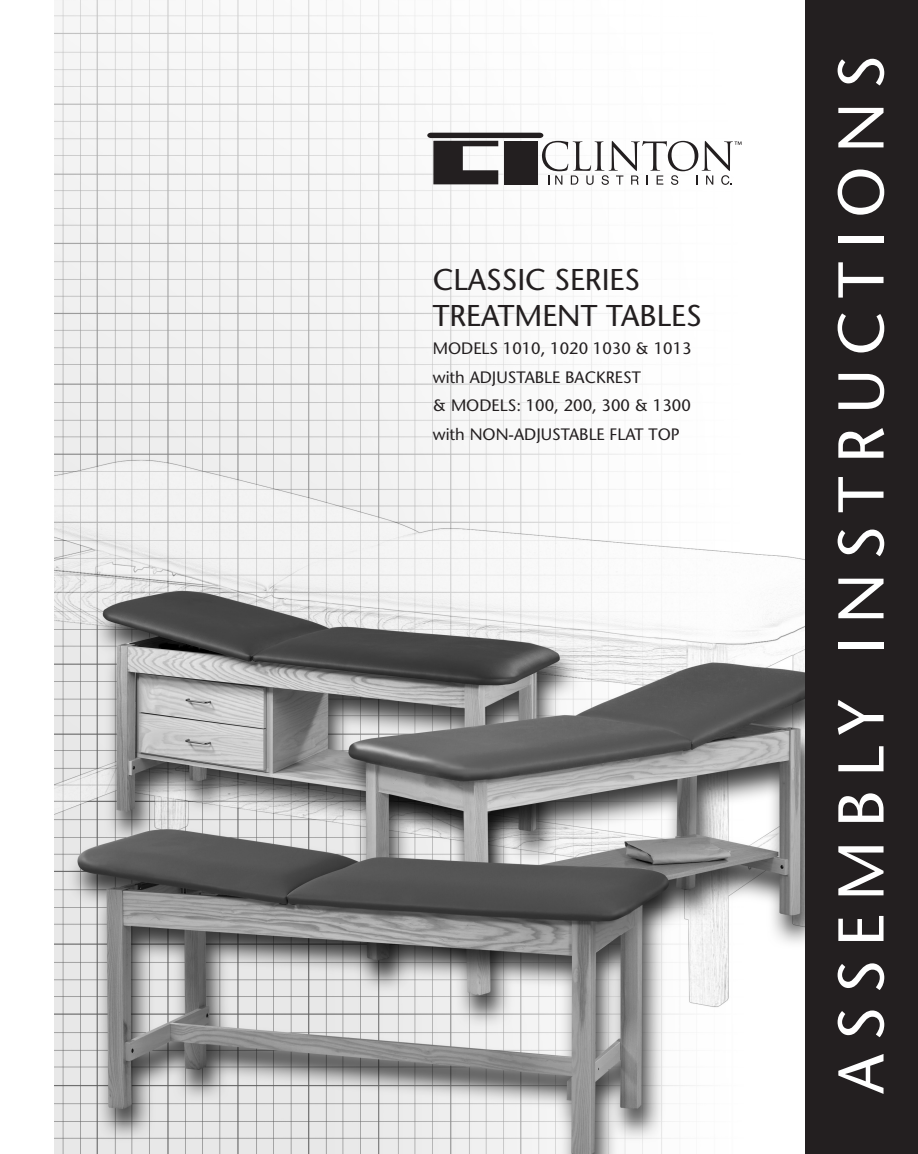
<style>
.page{position:relative;width:918px;height:1154px;background:#fff}
.page>*{position:absolute;margin:0;border:0;box-sizing:border-box;transform-origin:0 0}
.t1{font:500 64.5px "Stone Sans Std";letter-spacing:.21em;color:#fff}
.t2{font:500 30px/36px "Stone Sans Std";color:#231f20}
.t3{font:500 16.5px/28.5px "Stone Sans Std";color:#231f20}
</style>
<div class="page">
<img style="left:54px;top:1px;width:751px;height:1152px">
<div style="left:805px;top:0;width:113px;height:1153px;background:#231f20"></div>
<svg style="left:427px;top:133px;width:314px;height:52px"></svg>
<p class="t2" style="left:433px;top:261px;width:270px">CLASSIC SERIES<br>TREATMENT TABLES</p>
<p class="t3" style="left:433px;top:334px;width:260px">MODELS 1010, 1020 1030 &amp; 1013</p>
<p class="t3" style="left:433px;top:363px;width:210px">with ADJUSTABLE BACKREST</p>
<p class="t3" style="left:433px;top:391px;width:259px">&amp; MODELS: 100, 200, 300 &amp; 1300 with NON-ADJUSTABLE FLAT TOP</p>
<p class="t1" style="left:822px;top:1093px;width:1039px;rotate:-90deg">ASSEMBLY INSTRUCTIONS</p>
</div>
